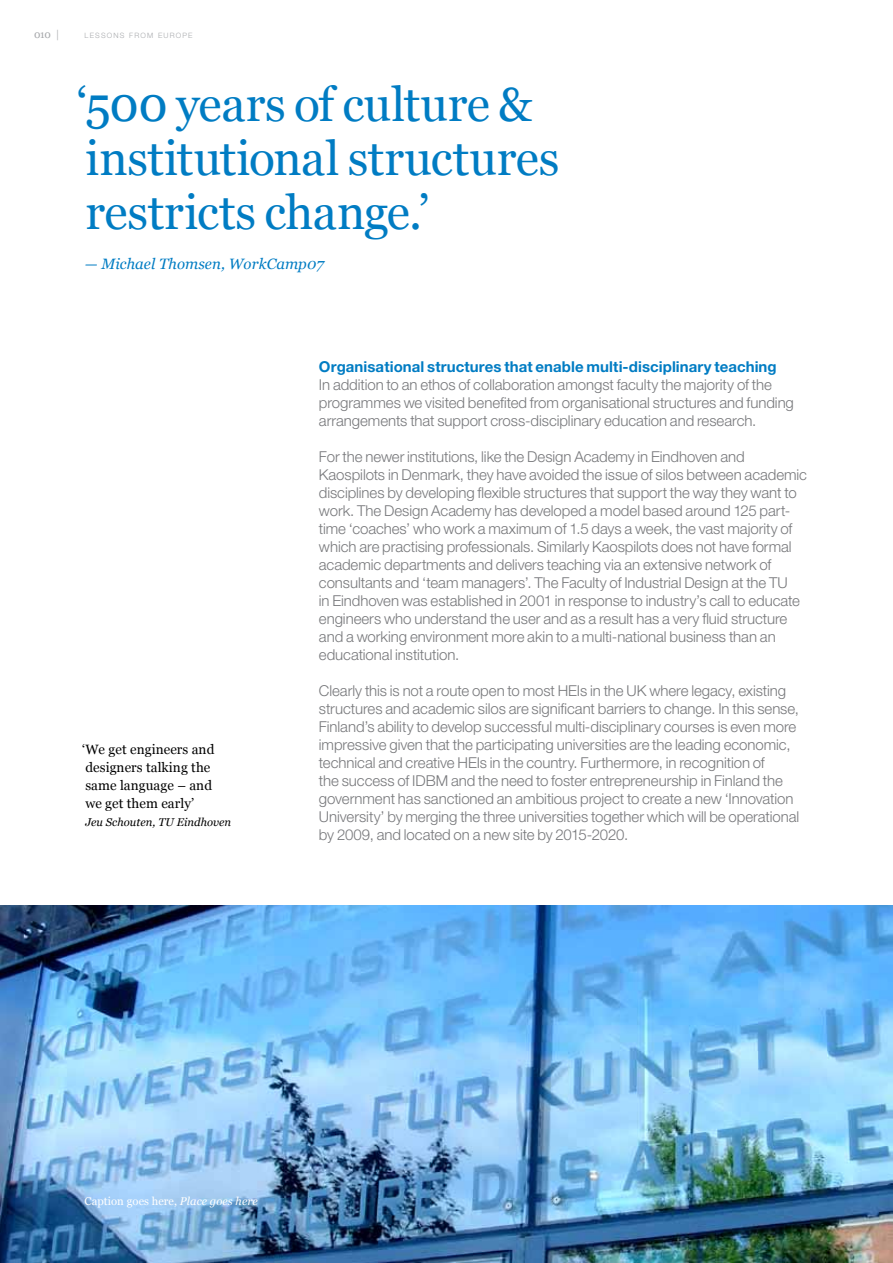
<style>
.page{position:relative;width:893px;height:1263px;background:#fff}
.page>*{position:absolute;margin:0;border:0;box-sizing:border-box;transform-origin:0 0}
.Body_text_quotes{font:48px/54px "Georgia";letter-spacing:-.01em;color:#007cc3}
.Body_copy{font:300 15px/18px "Helvetica Neue LT Pro";letter-spacing:-.005em;color:#77787b}
.Body_copy-2{font:700 15px "Helvetica Neue LT Pro";letter-spacing:.005em;color:#007cc3}
.Photo_captioning{font:italic 15px "Georgia";letter-spacing:.005em;color:#007cc3}
.Small_quotes{font:13.5px/18px "Georgia";letter-spacing:.005em;color:#000}
.Photo_captioning-2{font:11.25px "Georgia";letter-spacing:.005em;color:#fff}
.Small_quotes-2{font:italic 11.25px "Georgia";letter-spacing:.005em;color:#000}
.t1{font:10.5px "Georgia";color:#a7a9ac}
.t2{font:300 7.35px "Helvetica Neue LT Pro";letter-spacing:.16em;color:#a7a9ac}
.s1{font-family:"Helvetica Neue LT Pro";font-weight:300;font-style:italic}
.s2{font-style:italic}
</style>
<div class="page">
<img style="left:0;top:906px;width:893px;height:357px">
<p class="t1" style="left:34px;top:28px;width:26px">010 <span class="s1">|</span></p>
<p class="t2" style="left:85px;top:31px;width:109px">LESSONS FROM EUROPE</p>
<p class="Body_text_quotes" style="left:77px;top:79px;width:484px">‘500 years of culture &amp; institutional structures restricts change.’</p>
<p class="Photo_captioning" style="left:85px;top:255px;width:241px">— Michael Thomsen, WorkCamp07</p>
<p class="Small_quotes" style="left:82px;top:741px;width:134px">‘We get engineers and designers talking the same language – and we get them early’</p>
<p class="Small_quotes-2" style="left:85px;top:815px;width:147px">Jeu Schouten, TU Eindhoven</p>
<p class="Body_copy-2" style="left:319px;top:358px;width:459px">Organisational structures that enable multi-disciplinary teaching</p>
<p class="Body_copy" style="left:319px;top:375px;width:477px">In addition to an ethos of collaboration amongst faculty the majority of the programmes we visited benefited from organisational structures and funding arrangements that support cross-disciplinary education and research.</p>
<p class="Body_copy" style="left:319px;top:447px;width:490px">For the newer institutions, like the Design Academy in Eindhoven and Kaospilots in Denmark, they have avoided the issue of silos between academic disciplines by developing flexible structures that support the way they want to work. The Design Academy has developed a model based around 125 part&shy;time ‘coaches’ who work a maximum of 1.5 days a week, the vast majority of which are practising professionals. Similarly Kaospilots does not have formal academic departments and delivers teaching via an extensive network of consultants and ‘team managers’. The Faculty of Industrial Design at the TU<br>in Eindhoven was established in 2001 in response to industry’s call to educate engineers who understand the user and as a result has a very fluid structure and a working environment more akin to a multi-national business than an educational institution.</p>
<p class="Body_copy" style="left:319px;top:681px;width:482px">Clearly this is not a route open to most HEIs in the UK where legacy, existing structures and academic silos are significant barriers to change. In this sense, Finland’s ability to develop successful multi-disciplinary courses is even more impressive given that the participating universities are the leading economic, technical and creative HEIs in the country. Furthermore, in recognition of<br>the success of IDBM and the need to foster entrepreneurship in Finland the government has sanctioned an ambitious project to create a new ‘Innovation University’ by merging the three universities together which will be operational by 2009, and located on a new site by 2015-2020.</p>
<p class="Photo_captioning-2" style="left:84px;top:1194px;width:175px">Caption goes here, <span class="s2">Place goes here</span></p>
</div>
